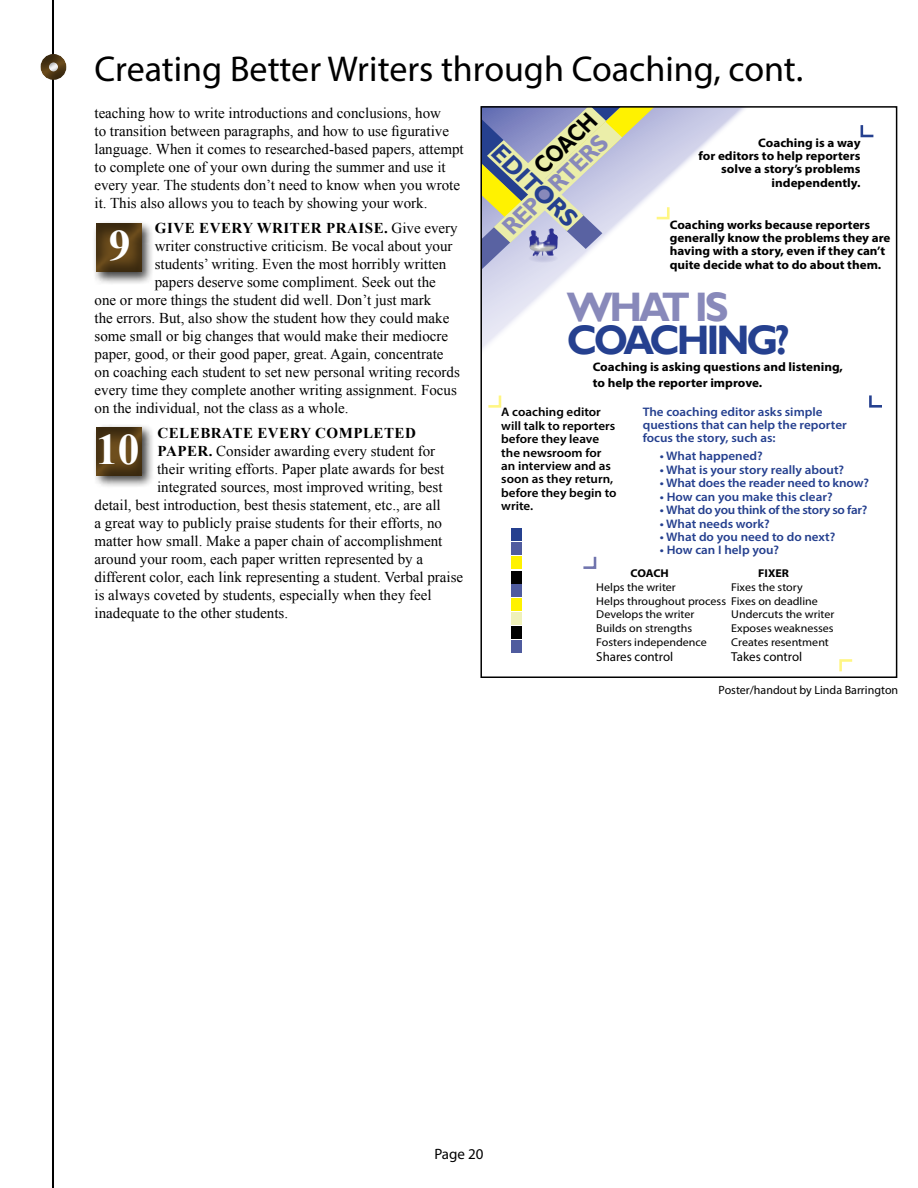
<style>
.page{position:relative;width:918px;height:1188px;background:#fff}
.page>*{position:absolute;margin:0;border:0;box-sizing:border-box;transform-origin:0 0}
.t1{font:700 43.5px "Times New Roman";color:#fff}
.t2{font:700 41.25px/32.5px "Gill Sans";letter-spacing:-.08em;color:#25408f;scale:.95 1}
.t3{font:36px "Myriad Pro";color:#000}
.t4{font:700 24.45px "Gill Sans";color:#8889ba;scale:.93 1}
.t5{font:700 24.45px "Gill Sans";color:#25408f}
.t6{font:700 24.45px "Gill Sans";color:#000;scale:.81 1}
.t7{font:15px/18px "Times New Roman";color:#000}
.t8{font:700 15px "Times New Roman";letter-spacing:.035em;color:#000}
.t9{font:15px "Myriad Pro";color:#000}
.t10{font:12.9px "Myriad Pro";color:#000}
.t11{font:700 12.45px/13.4px "Myriad Pro";color:#000;scale:1.06 1}
.t12{font:600 12.45px/13.4px "Myriad Pro";color:#25408f;scale:1.06 1}
.t13{font:600 12.45px/13.4px "Myriad Pro";color:#000;scale:1.06 1}
.t14{font:600 12.45px "Myriad Pro";letter-spacing:-.02em;color:#25408f;scale:1.06 1}
.t15{font:12px "Myriad Pro";color:#000}
.t16{font:11.4px/13.6px "Myriad Pro";color:#000;scale:1.06 1}
.t17{font:700 11.4px "Myriad Pro";color:#000;scale:1.06 1}
.s1{font-weight:700}
.s2{color:#8889ba}
</style>
<div class="page">
<hr style="left:53px;top:0;width:1px;height:1188px;background:#000">
<hr style="left:52px;top:0;width:1px;height:1188px;background:#000">
<div style="left:28px;top:41px;width:52px;height:39px;background:#000;opacity:.5"></div>
<div style="left:93px;top:220px;width:61px;height:65px;background:#000;opacity:.75"></div>
<div style="left:81px;top:211px;width:74px;height:62px;background:#000;opacity:.5"></div>
<div style="left:93px;top:424px;width:63px;height:64px;background:#000;opacity:.75"></div>
<div style="left:82px;top:415px;width:74px;height:62px;background:#000;opacity:.5"></div>
<svg style="left:860px;top:125px;width:14px;height:13px"></svg>
<svg style="left:483px;top:109px;width:261px;height:239px"></svg>
<svg style="left:483px;top:109px;width:188px;height:161px"></svg>
<svg style="left:488px;top:395px;width:14px;height:13px"></svg>
<svg style="left:869px;top:395px;width:13px;height:13px"></svg>
<svg style="left:583px;top:556px;width:14px;height:13px"></svg>
<svg style="left:839px;top:659px;width:14px;height:13px"></svg>
<div style="left:511px;top:528px;width:11px;height:13px;background:#25408f"></div>
<div style="left:511px;top:542px;width:11px;height:13px;background:#515c9f"></div>
<div style="left:511px;top:556px;width:11px;height:13px;background:#fff200"></div>
<div style="left:511px;top:571px;width:11px;height:12px;background:#000"></div>
<div style="left:511px;top:585px;width:11px;height:12px;background:#4f5b9e"></div>
<div style="left:511px;top:599px;width:11px;height:12px;background:#fff200"></div>
<div style="left:511px;top:612px;width:11px;height:13px;background:#eff1b9"></div>
<div style="left:511px;top:626px;width:11px;height:13px;background:#000"></div>
<div style="left:511px;top:640px;width:11px;height:13px;background:#4f5b9e"></div>
<div style="left:480px;top:106px;width:417px;height:572px;border:2px solid #000"></div>
<p class="t3" style="left:94px;top:47px;width:710px">Creating Better Writers through Coaching, cont.</p>
<p class="t7" style="left:94px;top:104px;width:371px">teaching how to write introductions and conclusions, how<br>to transition between paragraphs, and how to use figurative language. When it comes to researched-based papers, attempt to complete one of your own during the summer and use it every year. The students don’t need to know when you wrote it. This also allows you to teach by showing your work.</p>
<p class="t8" style="left:155px;top:217px;width:23px">GIVE</p>
<p class="t8" style="left:199px;top:217px;width:12px">EVER</p>
<p class="t8" style="left:242px;top:217px;width:27px">Y WRITER</p>
<p class="t8" style="left:326px;top:217px;width:11px">PRAISE</p>
<p class="t7" style="left:384px;top:219px;width:75px"><span class="s1">.</span> Give every</p>
<p class="t7" style="left:155px;top:237px;width:299px">writer constructive criticism. Be vocal about your</p>
<p class="t7" style="left:155px;top:255px;width:293px">students’ writing. Even the most horribly written</p>
<p class="t7" style="left:155px;top:273px;width:283px">papers deserve some compliment. Seek out the</p>
<p class="t7" style="left:95px;top:291px;width:338px">one or more things the student did well. Don’t just mark</p>
<p class="t7" style="left:95px;top:309px;width:356px">the errors. But, also show the student how they could make</p>
<p class="t7" style="left:95px;top:327px;width:355px">some small or big changes that would make their mediocre</p>
<p class="t7" style="left:95px;top:345px;width:351px">paper, good, or their good paper, great. Again, concentrate</p>
<p class="t7" style="left:95px;top:363px;width:367px">on coaching each student to set new personal writing records</p>
<p class="t7" style="left:95px;top:381px;width:364px">every time they complete another writing assignment. Focus</p>
<p class="t7" style="left:95px;top:399px;width:256px">on the individual, not the class as a whole.</p>
<p class="t8" style="left:157px;top:422px;width:23px">CELEBRATE</p>
<p class="t8" style="left:257px;top:422px;width:12px">EVER</p>
<p class="t8" style="left:301px;top:422px;width:51px">Y COMPLETED</p>
<p class="t8" style="left:157px;top:440px;width:12px">PAPER</p>
<p class="t7" style="left:209px;top:441px;width:228px"><span class="s1">.</span> Consider awarding every student for</p>
<p class="t7" style="left:157px;top:459px;width:289px">their writing efforts. Paper plate awards for best</p>
<p class="t7" style="left:157px;top:477px;width:287px">integrated sources, most improved writing, best</p>
<p class="t7" style="left:95px;top:495px;width:348px">detail, best introduction, best thesis statement, etc., are all</p>
<p class="t7" style="left:95px;top:513px;width:349px">a great way to publicly praise students for their efforts, no</p>
<p class="t7" style="left:95px;top:531px;width:349px">matter how small. Make a paper chain of accomplishment</p>
<p class="t7" style="left:95px;top:549px;width:330px">around your room, each paper written represented by a</p>
<p class="t7" style="left:95px;top:567px;width:370px">different color, each link representing a student. Verbal praise</p>
<p class="t7" style="left:95px;top:585px;width:339px">is always coveted by students, especially when they feel</p>
<p class="t7" style="left:95px;top:603px;width:195px">inadequate to the other students.</p>
<p class="t6" style="left:528px;top:158px;width:95px;rotate:-43deg">COACH</p>
<p class="t4" style="left:496px;top:219px;width:146px;rotate:-43deg">REP RTERS</p>
<p class="t11" style="left:698px;top:135px;width:154px;text-align:right">Coaching is a way<br>for editors to help reporters solve a story’s problems independently.</p>
<p class="t11" style="left:670px;top:217px;width:210px">Coaching works because reporters generally know the problems they are having with a story, even if they can’t quite decide what to do about them.</p>
<p class="t5" style="left:505px;top:138px;width:109px;rotate:43deg">EDITORS</p>
<p class="t1" style="left:109px;top:214px;width:23px">9</p>
<p class="t2" style="left:567px;top:292px;width:237px"><span class="s2">WHAT IS<br></span>COACHING?</p>
<p class="t11" style="left:593px;top:359px;width:238px;line-height:15.5px">Coaching is asking questions and listening, to help the reporter improve.</p>
<p class="t13" style="left:501px;top:405px;width:110px">A coaching editor will talk to reporters before they leave the newsroom for an interview and as soon as they return, before they begin to write.</p>
<p class="t12" style="left:643px;top:404px;width:194px">The coaching editor asks simple questions that can help the reporter focus the story, such as:</p>
<p class="t1" style="left:96px;top:418px;width:45px">10</p>
<p class="t12" style="left:660px;top:449px;width:99px">• What happened?</p>
<p class="t12" style="left:660px;top:463px;width:175px">• What is your story really about?</p>
<p class="t12" style="left:660px;top:476px;width:199px">• What does the reader need to know?</p>
<p class="t12" style="left:660px;top:490px;width:164px">• How can you make this clear?</p>
<p class="t14" style="left:660px;top:502px;width:197px">• What do you think of the story so far?</p>
<p class="t12" style="left:660px;top:516px;width:105px">• What needs work?</p>
<p class="t12" style="left:660px;top:530px;width:167px">• What do you need to do next?</p>
<p class="t12" style="left:660px;top:543px;width:114px">• How can I help you?</p>
<p class="t17" style="left:631px;top:566px;width:38px">COACH</p>
<p class="t17" style="left:758px;top:566px;width:30px">FIXER</p>
<p class="t16" style="left:596px;top:580px;width:77px">Helps the writer</p>
<p class="t16" style="left:596px;top:580px;width:211px;text-indent:135px">Fixes the story<br>Helps throughout process Fixes on deadline<br>Develops the writer</p>
<p class="t16" style="left:731px;top:608px;width:99px">Undercuts the writer</p>
<p class="t16" style="left:596px;top:621px;width:92px">Builds on strengths</p>
<p class="t16" style="left:731px;top:621px;width:98px">Exposes weaknesses</p>
<p class="t16" style="left:596px;top:635px;width:106px">Fosters independence</p>
<p class="t16" style="left:731px;top:635px;width:94px">Creates resentment</p>
<p class="t10" style="left:596px;top:649px;width:78px">Shares control</p>
<p class="t10" style="left:731px;top:649px;width:72px">Takes control</p>
<p class="t9" style="left:434px;top:1144px;width:51px">Page 20</p>
<p class="t15" style="left:719px;top:682px;width:181px">Poster/handout by Linda Barrington</p>
</div>
